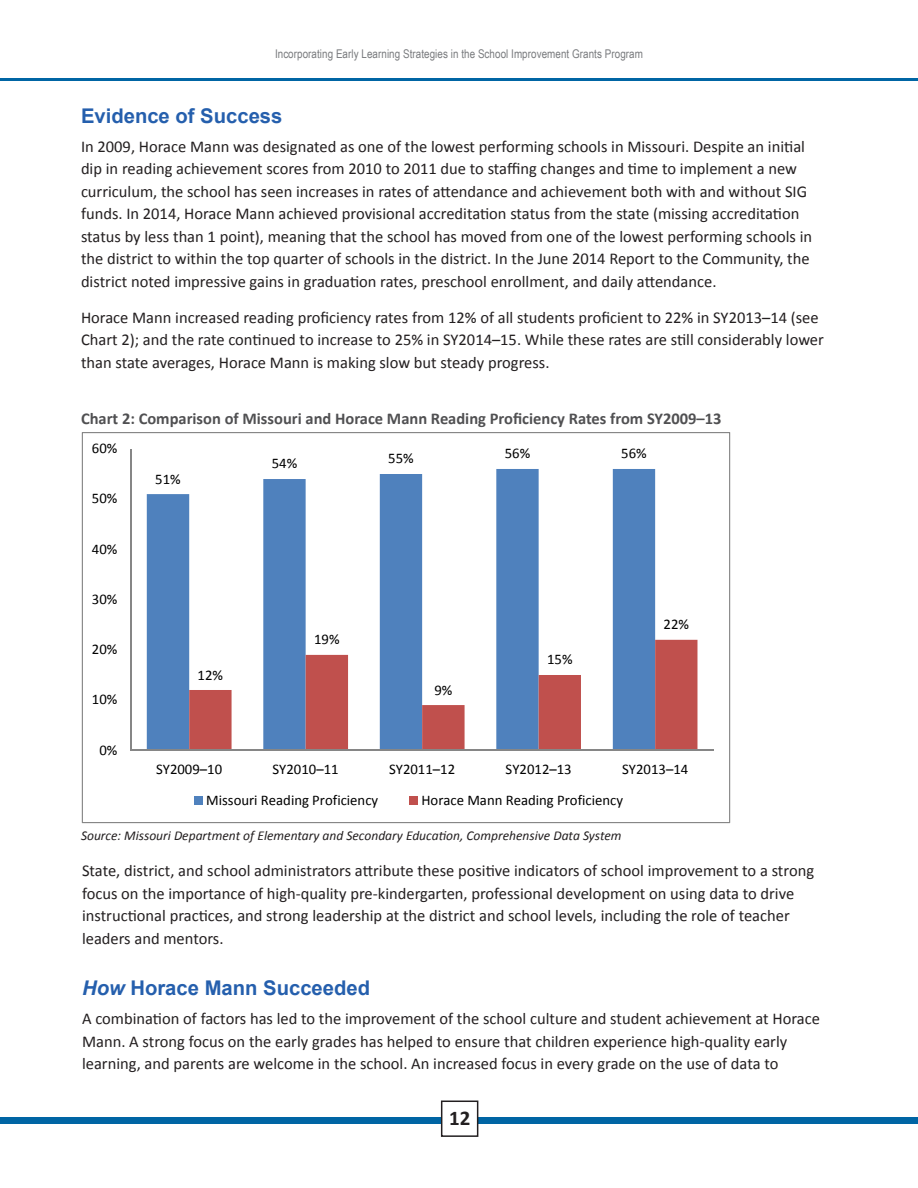
<style>
.page{position:relative;width:918px;height:1188px;background:#fff}
.page>*{position:absolute;margin:0;border:0;box-sizing:border-box;transform-origin:0 0}
.t1{font:700 21px "Calibri";color:#231f20}
.C_head{font:700 20.25px "Arial";color:#255fad}
.body{font:16.5px/22.5px "Calibri";color:#231f20}
.Figure_title{font:700 16.5px "Calibri";color:#505052}
.t2{font:16.2px "Calibri";color:#000}
.t3{font:14.7px "Calibri";color:#000}
.source{font:italic 13.5px "Calibri";color:#231f20}
.t4{font:12px "Arial Narrow";letter-spacing:.005em;color:#787a7d}
.s1{font-style:italic}
</style>
<div class="page">
<hr style="left:0;top:78px;width:918px;height:3px;background:#0065a4">
<div style="left:0;top:1117px;width:918px;height:6px;background:#0065a4"></div>
<div style="left:442px;top:1101px;width:36px;height:35px;background:#fff"></div>
<div style="left:441px;top:1101px;width:37px;height:36px;border:2px solid #231f20"></div>
<svg style="left:82px;top:432px;width:648px;height:391px"></svg>
<p class="t4" style="left:275px;top:45px;width:369px">Incorporating Early Learning Strategies in the School Improvement Grants Program</p>
<p class="C_head" style="left:81px;top:102px;width:203px">Evidence of Success</p>
<p class="body" style="left:81px;top:135px;width:733px">In 2009, Horace Mann was designated as one of the lowest performing schools in Missouri. Despite an initial dip in reading achievement scores from 2010 to 2011 due to staffing changes and time to implement a new curriculum, the school has seen increases in rates of attendance and achievement both with and without SIG funds. In 2014, Horace Mann achieved provisional accreditation status from the state (missing accreditation status by less than 1 point), meaning that the school has moved from one of the lowest performing schools in the district to within the top quarter of schools in the district. In the June 2014 Report to the Community, the district noted impressive gains in graduation rates, preschool enrollment, and daily attendance.</p>
<p class="body" style="left:81px;top:306px;width:744px">Horace Mann increased reading proficiency rates from 12% of all students proficient to 22% in SY2013–14 (see<br>Chart 2); and the rate continued to increase to 25% in SY2014–15. While these rates are still considerably lower than state averages, Horace Mann is making slow but steady progress.</p>
<p class="t2" style="left:125px;top:226px;width:190px">Missouri Reading Proficiency</p>
<p class="t2" style="left:369px;top:226px;width:223px">Horace Mann Reading Proficiency</p>
<p class="t2" style="left:335px;top:247px;width:29px">51%</p>
<p class="t2" style="left:533px;top:247px;width:29px">12%</p>
<p class="t2" style="left:335px;top:268px;width:29px">54%</p>
<p class="t2" style="left:533px;top:268px;width:29px">19%</p>
<p class="t2" style="left:335px;top:310px;width:29px">56%</p>
<p class="t2" style="left:533px;top:310px;width:29px">15%</p>
<p class="t2" style="left:335px;top:331px;width:29px">56%</p>
<p class="t2" style="left:533px;top:331px;width:29px">22%</p>
<p class="Figure_title" style="left:81px;top:408px;width:642px">Chart 2: Comparison of Missouri and Horace Mann Reading Proficiency Rates from SY2009–13</p>
<p class="t3" style="left:92px;top:439px;width:27px">60%</p>
<p class="t3" style="left:92px;top:489px;width:27px">50%</p>
<p class="t3" style="left:92px;top:539px;width:27px">40%</p>
<p class="t3" style="left:92px;top:590px;width:27px">30%</p>
<p class="t3" style="left:92px;top:640px;width:27px">20%</p>
<p class="t3" style="left:92px;top:690px;width:27px">10%</p>
<p class="t3" style="left:99px;top:740px;width:20px">0%</p>
<p class="t3" style="left:155px;top:469px;width:27px">51%</p>
<p class="t3" style="left:272px;top:454px;width:27px">54%</p>
<p class="t3" style="left:388px;top:449px;width:27px">55%</p>
<p class="t3" style="left:505px;top:444px;width:27px">56%</p>
<p class="t3" style="left:621px;top:444px;width:27px">56%</p>
<p class="t3" style="left:198px;top:665px;width:27px">12%</p>
<p class="t3" style="left:314px;top:630px;width:27px">19%</p>
<p class="t3" style="left:434px;top:680px;width:20px">9%</p>
<p class="t3" style="left:547px;top:650px;width:27px">15%</p>
<p class="t3" style="left:664px;top:615px;width:27px">22%</p>
<p class="t3" style="left:156px;top:760px;width:68px">SY2009–10</p>
<p class="t3" style="left:273px;top:760px;width:68px">SY2010–11</p>
<p class="t3" style="left:389px;top:760px;width:68px">SY2011–12</p>
<p class="t3" style="left:506px;top:760px;width:68px">SY2012–13</p>
<p class="t3" style="left:622px;top:760px;width:68px">SY2013–14</p>
<p class="t3" style="left:206px;top:790px;width:173px">Missouri Reading Proficiency</p>
<p class="t3" style="left:421px;top:790px;width:203px">Horace Mann Reading Proficiency</p>
<p class="source" style="left:81px;top:827px;width:542px">Source: Missouri Department of Elementary and Secondary Education, Comprehensive Data System</p>
<p class="body" style="left:82px;top:860px;width:734px">State, district, and school administrators attribute these positive indicators of school improvement to a strong focus on the importance of high-quality pre-kindergarten, professional development on using data to drive instructional practices, and strong leadership at the district and school levels, including the role of teacher leaders and mentors.</p>
<p class="C_head" style="left:82px;top:975px;width:290px"><span class="s1">How</span> Horace Mann Succeeded</p>
<p class="body" style="left:82px;top:1008px;width:739px">A combination of factors has led to the improvement of the school culture and student achievement at Horace<br>Mann. A strong focus on the early grades has helped to ensure that children experience high-quality early learning, and parents are welcome in the school. An increased focus in every grade on the use of data to</p>
<p class="t1" style="left:449px;top:1105px;width:23px">12</p>
</div>
